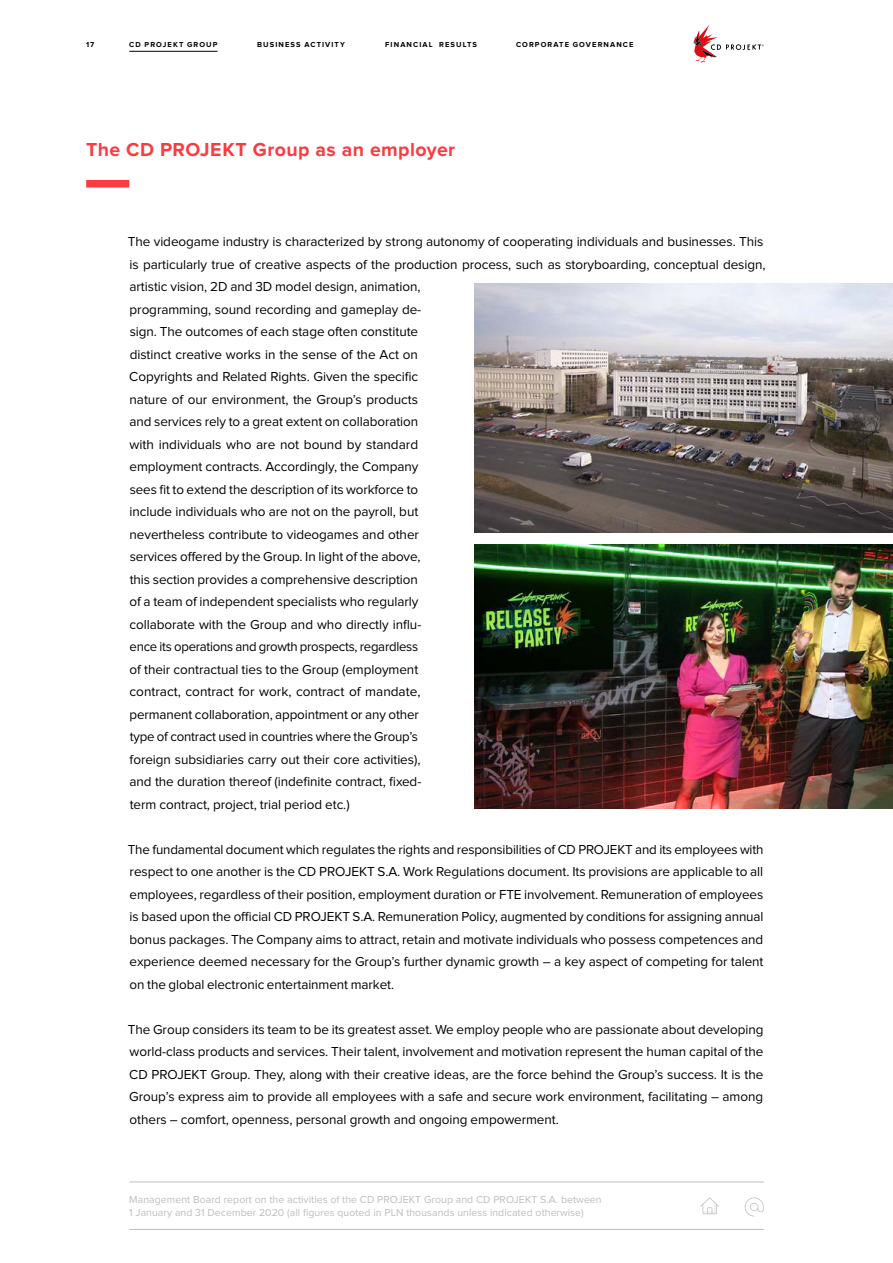
<style>
.page{position:relative;width:893px;height:1263px;background:#fff}
.page>*{position:absolute;margin:0;border:0;box-sizing:border-box;transform-origin:0 0}
.t1{font:700 19.5px "Proxima Nova";letter-spacing:.02em;color:#fa3c41}
.t2{font:13.5px/22.5px "Proxima Nova";letter-spacing:-.005em;color:#000;text-align:justify}
.t3{font:10.5px/12.6px "Proxima Nova";letter-spacing:.005em;color:#bebebe}
.t4{font:700 7.5px "Proxima Nova";letter-spacing:.145em;color:#000}
</style>
<div class="page">
<hr style="left:129px;top:1182px;width:635px;height:1px;background:#bebebe">
<hr style="left:129px;top:1229px;width:635px;height:1px;background:#bebebe">
<svg style="left:700px;top:1197px;width:19px;height:17px"></svg>
<svg style="left:745px;top:1197px;width:19px;height:19px"></svg>
<hr style="left:129px;top:51px;width:89px;height:1px;background:#000">
<div style="left:86px;top:180px;width:43px;height:8px;background:#fa3c41"></div>
<img style="left:474px;top:544px;width:419px;height:264px">
<img style="left:474px;top:283px;width:419px;height:249px">
<svg style="left:693px;top:25px;width:71px;height:38px"></svg>
<p class="t4" style="left:86px;top:40px;width:10px">17</p>
<p class="t4" style="left:129px;top:40px;width:90px">CD PROJEKT GROUP</p>
<p class="t4" style="left:257px;top:40px;width:89px">BUSINESS ACTIVITY</p>
<p class="t4" style="left:385px;top:40px;width:93px">FINANCIAL RESULTS</p>
<p class="t4" style="left:516px;top:40px;width:119px">CORPORATE GOVERNANCE</p>
<h1 class="t1" style="left:86px;top:138px;width:371px">The CD PROJEKT Group as an employer</h1>
<p class="t2" style="left:128px;top:230px;width:639px;text-align:left">The videogame industry is characterized by strong autonomy of cooperating individuals and businesses. This is particularly true of creative aspects of the production process, such as storyboarding, conceptual design, artistic vision, 2D and 3D model design, animation,<br>programming, sound recording and gameplay de-<br>sign. The outcomes of each stage often constitute<br>distinct creative works in the sense of the Act on<br>Copyrights and Related Rights. Given the specific<br>nature of our environment, the Group’s products<br>and services rely to a great extent on collaboration<br>with individuals who are not bound by standard<br>employment contracts. Accordingly, the Company<br>sees fit to extend the description of its workforce to<br>include individuals who are not on the payroll, but<br>nevertheless contribute to videogames and other<br>services offered by the Group. In light of the above,<br>this section provides a comprehensive description<br>of a team of independent specialists who regularly<br>collaborate with the Group and who directly influ-<br>ence its operations and growth prospects, regardless<br>of their contractual ties to the Group (employment<br>contract, contract for work, contract of mandate,<br>permanent collaboration, appointment or any other<br>type of contract used in countries where the Group’s<br>foreign subsidiaries carry out their core activities),<br>and the duration thereof (indefinite contract, fixed-<br>term contract, project, trial period etc.)</p>
<p class="t2" style="left:128px;top:838px;width:637px">The fundamental document which regulates the rights and responsibilities of CD PROJEKT and its employees with respect to one another is the CD PROJEKT S.A. Work Regulations document. Its provisions are applicable to all employees, regardless of their position, employment duration or FTE involvement. Remuneration of employees is based upon the official CD PROJEKT S.A. Remuneration Policy, augmented by conditions for assigning annual bonus packages. The Company aims to attract, retain and motivate individuals who possess competences and experience deemed necessary for the Group’s further dynamic growth – a key aspect of competing for talent on the global electronic entertainment market.</p>
<p class="t2" style="left:128px;top:1018px;width:637px">The Group considers its team to be its greatest asset. We employ people who are passionate about developing world-class products and services. Their talent, involvement and motivation represent the human capital of the CD PROJEKT Group. They, along with their creative ideas, are the force behind the Group’s success. It is the Group’s express aim to provide all employees with a safe and secure work environment, facilitating – among others – comfort, openness, personal growth and ongoing empowerment.</p>
<p class="t3" style="left:129px;top:1193px;width:474px">Management Board report on the activities of the CD PROJEKT Group and CD PROJEKT S.A. between<br>1 January and 31 December 2020 (all figures quoted in PLN thousands unless indicated otherwise)</p>
</div>
